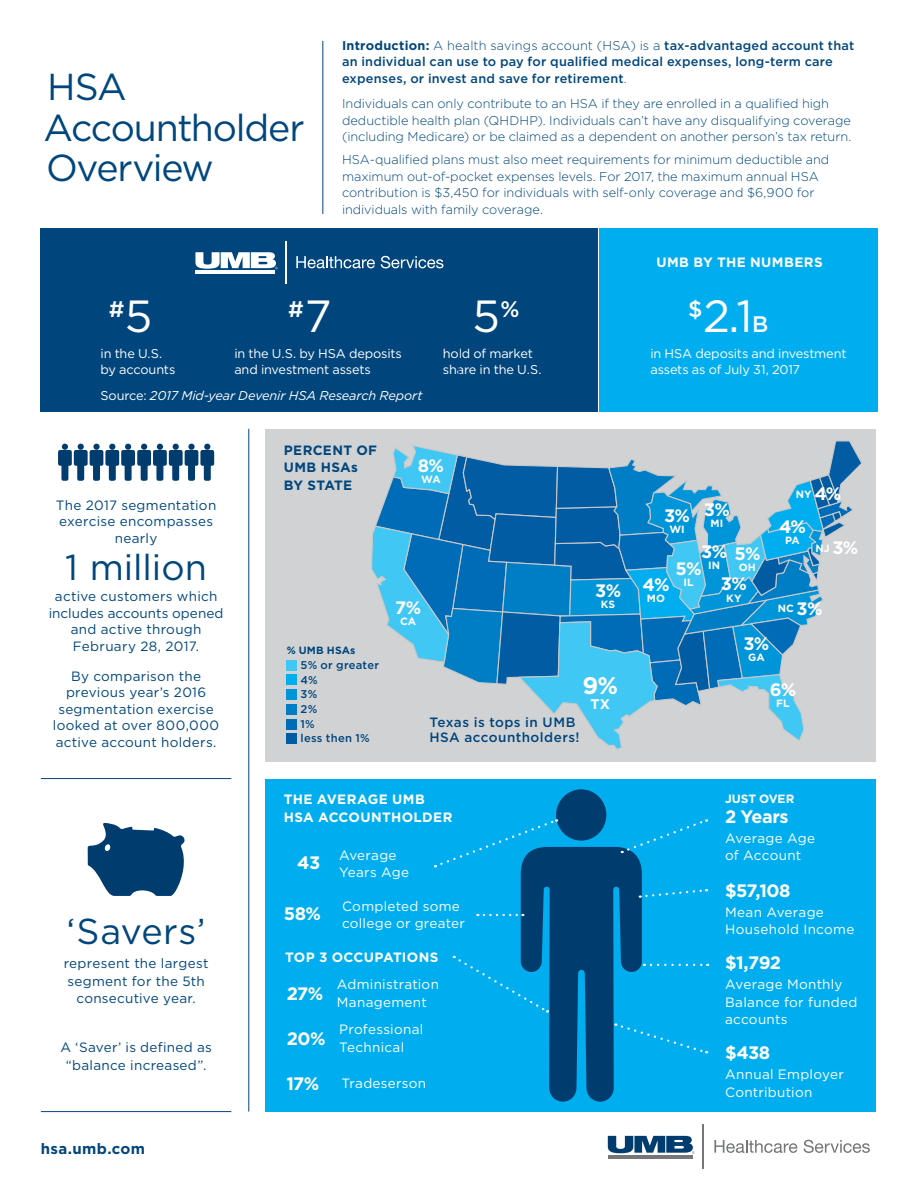
<style>
.page{position:relative;width:918px;height:1188px;background:#fff}
.page>*{position:absolute;margin:0;border:0;box-sizing:border-box;transform-origin:0 0}
._30pt{font:45px "Gotham";color:#fff}
.t1{font:37.5px/40.5px "Gotham";letter-spacing:-.035em;color:#00467c}
._9pt{font:36px "Gotham";color:#00467c}
._12pt-stat{font:700 24px "Gotham";color:#fff}
._30pt-2{font:500 22.5px "Gotham";color:#fff}
._12pt-stat-2{font:700 18px "Gotham";letter-spacing:-.035em;color:#fff}
._9pt-2{font:700 15px "Gotham";letter-spacing:.025em;color:#00467c}
._8_5{font:700 13.95px "Gotham";color:#fff}
._9pt-3{font:13.5px/16.5px "Gotham";letter-spacing:.02em;color:#00467c;text-align:center}
._9pt-stat{font:13.5px/17.5px "Gotham";letter-spacing:.02em;color:#fff}
._9pt-4{font:700 13.5px/17.5px "Gotham";letter-spacing:.03em;color:#fff}
._9pt-5{font:500 13.5px/15px "Gotham";letter-spacing:.035em;color:#00467c}
._9pt-6{font:700 13.5px/17.5px "Gotham";letter-spacing:.025em;color:#00467c}
._9pt-stat-2{font:700 13.5px "Gotham";letter-spacing:.02em;color:#fff}
._9pt-7{font:300 12.75px/16.5px "Gotham";letter-spacing:-.005em;color:#00467c}
._9pt-8{font:500 12.75px/16.5px "Gotham";letter-spacing:.015em;color:#00467c}
._8_5pt-stat{font:12.75px/16px "Gotham";letter-spacing:-.015em;color:#fff}
._8_5pt-stat-2{font:italic 12.75px "Gotham";letter-spacing:-.01em;color:#fff}
._12pt-stat-3{font:700 12px "Gotham";letter-spacing:-.01em;color:#fff}
._9pt-9{font:500 11.25px "Gotham";letter-spacing:.02em;color:#00467c}
._8_5-2{font:700 10.5px "Gotham";letter-spacing:.005em;color:#fff}
._12pt-stat-4{font:700 10.5px "Gotham";color:#fff}
._9pt-10{font:700 10.5px "Gotham";letter-spacing:.025em;color:#00467c}
.s1{font-weight:700}
.s2{font-weight:300}
.s3{font-weight:400;font-size:45px}
.s4{font-weight:500;font-size:22.5px}
.s5{font-style:normal}
.s6{font-size:18px}
</style>
<div class="page">
<div style="left:40px;top:228px;width:558px;height:184px;background:#00467c"></div>
<div style="left:599px;top:228px;width:279px;height:184px;background:#00aeef"></div>
<div style="left:266px;top:429px;width:610px;height:333px;background:#d1d2d4"></div>
<div style="left:266px;top:779px;width:610px;height:333px;background:#00aeef"></div>
<svg style="left:371px;top:441px;width:491px;height:309px"></svg>
<div style="left:287px;top:660px;width:10px;height:11px;background:#40c7f4"></div>
<div style="left:287px;top:675px;width:10px;height:10px;background:#00aeef"></div>
<div style="left:287px;top:689px;width:10px;height:11px;background:#0095d9"></div>
<div style="left:287px;top:704px;width:10px;height:11px;background:#007ec5"></div>
<div style="left:287px;top:719px;width:10px;height:10px;background:#006cb7"></div>
<div style="left:287px;top:733px;width:10px;height:11px;background:#015ca3"></div>
<hr style="left:285px;top:242px;width:1px;height:42px;background:#fff">
<svg style="left:296px;top:256px;width:79px;height:12px"></svg>
<svg style="left:381px;top:256px;width:62px;height:12px"></svg>
<hr style="left:195px;top:270px;width:80px;height:3px;background:#fff">
<svg style="left:195px;top:252px;width:83px;height:17px"></svg>
<hr style="left:703px;top:1125px;width:1px;height:44px;background:#747678">
<svg style="left:714px;top:1140px;width:83px;height:13px"></svg>
<svg style="left:804px;top:1140px;width:66px;height:13px"></svg>
<hr style="left:608px;top:1155px;width:84px;height:3px;background:#747678">
<svg style="left:608px;top:1136px;width:87px;height:18px"></svg>
<hr style="left:41px;top:778px;width:190px;height:1px;background:#00467c">
<hr style="left:41px;top:1111px;width:190px;height:1px;background:#00467c">
<svg style="left:58px;top:444px;width:156px;height:37px"></svg>
<hr style="left:322px;top:41px;width:1px;height:173px;background:#00467c">
<hr style="left:248px;top:429px;width:1px;height:683px;background:#00467c">
<svg style="left:435px;top:789px;width:273px;height:313px"></svg>
<svg style="left:88px;top:823px;width:97px;height:73px"></svg>
<p class="t1" style="left:44px;top:66px;width:263px">HSA<br>Accountholder<br>Overview</p>
<p class="_9pt-8" style="left:342px;top:37px;width:514px"><span class="s1">Introduction:</span> <span class="s2">A health savings account (HSA) is a</span> tax-advantaged account that an individual can use to pay for qualified medical expenses, long-term care expenses, or invest and save for retirement<span class="s2">.</span></p>
<p class="_9pt-7" style="left:342px;top:95px;width:511px">Individuals can only contribute to an HSA if they are enrolled in a qualified high deductible health plan (QHDHP). Individuals can’t have any disqualifying coverage (including Medicare) or be claimed as a dependent on another person’s tax return.</p>
<p class="_9pt-7" style="left:342px;top:151px;width:489px">HSA-qualified plans must also meet requirements for minimum deductible and maximum out-of-pocket expenses levels. For 2017, the maximum annual HSA contribution is $3,450 for individuals with self-only coverage and $6,900 for individuals with family coverage.</p>
<p class="_30pt-2" style="left:109px;top:295px;width:45px">#<span class="s3">5</span></p>
<p class="_30pt-2" style="left:288px;top:295px;width:45px">#<span class="s3">7</span></p>
<p class="_9pt-4" style="left:656px;top:253px;width:168px">UMB BY THE NUMBERS</p>
<p class="_30pt" style="left:472px;top:288px;width:49px">5<sup>%</sup></p>
<p class="_30pt" style="left:688px;top:288px;width:82px"><sup>$</sup>2.1<span class="s4">B</span></p>
<p class="_8_5pt-stat" style="left:100px;top:346px;width:76px">in the U.S. by accounts</p>
<p class="_8_5pt-stat" style="left:234px;top:346px;width:169px">in the U.S. by HSA deposits and investment assets</p>
<p class="_8_5pt-stat-2" style="left:100px;top:387px;width:324px"><span class="s5">Source:</span> 2017 Mid-year Devenir HSA Research Report</p>
<p class="_8_5pt-stat" style="left:443px;top:346px;width:100px">hold of market share in the U.S.</p>
<p class="_9pt-3" style="left:56px;top:497px;width:162px">The 2017 segmentation exercise encompasses nearly</p>
<p class="_9pt" style="left:65px;top:545px;width:143px">1 million</p>
<p class="_9pt-3" style="left:49px;top:588px;width:176px">active customers which includes accounts opened and active through<br>February 28, 2017.</p>
<p class="_9pt-3" style="left:53px;top:668px;width:168px">By comparison the previous year’s 2016 segmentation exercise looked at over 800,000 active account holders.</p>
<p class="_9pt" style="left:67px;top:908px;width:140px">‘Savers’</p>
<p class="_9pt-3" style="left:64px;top:954px;width:146px;line-height:17.5px">represent the largest segment for the 5th consecutive year.</p>
<p class="_9pt-3" style="left:60px;top:1038px;width:153px;line-height:17.5px">A ‘Saver’ is defined as “balance increased”.</p>
<p class="_9pt-2" style="left:41px;top:1138px;width:106px">hsa.umb.com</p>
<p class="_9pt-6" style="left:284px;top:441px;width:95px">PERCENT OF<br>UMB HSAs<br>BY STATE</p>
<p class="_12pt-stat-2" style="left:418px;top:453px;width:28px">8%</p>
<p class="_8_5-2" style="left:421px;top:472px;width:21px">WA</p>
<p class="_9pt-10" style="left:287px;top:644px;width:70px">% UMB HSAs</p>
<p class="_9pt-9" style="left:301px;top:658px;width:80px">5% or greater</p>
<p class="_9pt-9" style="left:301px;top:672px;width:19px">4%</p>
<p class="_9pt-9" style="left:301px;top:687px;width:18px">3%</p>
<p class="_9pt-9" style="left:301px;top:702px;width:18px">2%</p>
<p class="_9pt-9" style="left:301px;top:716px;width:16px">1%</p>
<p class="_9pt-9" style="left:301px;top:731px;width:70px">less then 1%</p>
<p class="_12pt-stat-2" style="left:395px;top:595px;width:28px">7%</p>
<p class="_8_5-2" style="left:400px;top:614px;width:18px">CA</p>
<p class="_12pt-stat-2" style="left:595px;top:579px;width:28px">3%</p>
<p class="_8_5-2" style="left:601px;top:597px;width:16px">KS</p>
<p class="_12pt-stat" style="left:582px;top:670px;width:37px">9%</p>
<p class="_8_5" style="left:591px;top:695px;width:21px">TX</p>
<p class="_9pt-5" style="left:430px;top:715px;width:152px">Texas is tops in UMB<br>HSA accountholders!</p>
<p class="_9pt-4" style="left:284px;top:791px;width:170px">THE AVERAGE UMB<br>HSA ACCOUNTHOLDER</p>
<p class="_12pt-stat-2" style="left:297px;top:851px;width:24px">43</p>
<p class="_9pt-stat" style="left:339px;top:846px;width:72px">Average<br>Years Age</p>
<p class="_12pt-stat-2" style="left:284px;top:902px;width:39px">58%</p>
<p class="_9pt-stat" style="left:342px;top:897px;width:125px">Completed some college or greater</p>
<p class="_9pt-stat-2" style="left:285px;top:948px;width:155px">TOP 3 OCCUPATIONS</p>
<p class="_9pt-stat" style="left:337px;top:975px;width:104px">Administration<br>Management</p>
<p class="_12pt-stat-2" style="left:287px;top:981px;width:38px">27%</p>
<p class="_9pt-stat" style="left:339px;top:1020px;width:86px">Professional<br>Technical</p>
<p class="_12pt-stat-2" style="left:287px;top:1026px;width:40px">20%</p>
<p class="_12pt-stat-2" style="left:286px;top:1071px;width:34px">17%</p>
<p class="_9pt-stat" style="left:342px;top:1074px;width:86px">Tradeserson</p>
<p class="_8_5pt-stat" style="left:650px;top:346px;width:198px">in HSA deposits and investment assets as of July 31, 2017</p>
<p class="_12pt-stat-2" style="left:664px;top:504px;width:28px">3%</p>
<p class="_8_5-2" style="left:669px;top:522px;width:17px">WI</p>
<p class="_12pt-stat-2" style="left:704px;top:498px;width:28px">3%</p>
<p class="_8_5-2" style="left:711px;top:516px;width:14px">MI</p>
<p class="_12pt-stat-2" style="left:701px;top:540px;width:61px">3% 5%</p>
<p class="_8_5-2" style="left:739px;top:560px;width:18px">OH</p>
<p class="_12pt-stat-2" style="left:675px;top:556px;width:27px">5%</p>
<p class="_8_5-2" style="left:683px;top:575px;width:12px">IL</p>
<p class="_8_5-2" style="left:708px;top:559px;width:13px">IN</p>
<p class="_12pt-stat-2" style="left:721px;top:572px;width:28px">3%</p>
<p class="_8_5-2" style="left:726px;top:591px;width:17px">KY</p>
<p class="_12pt-stat-2" style="left:643px;top:573px;width:28px">4%</p>
<p class="_8_5-2" style="left:647px;top:591px;width:20px">MO</p>
<p class="_12pt-stat-2" style="left:743px;top:631px;width:28px">3%</p>
<p class="_8_5-2" style="left:748px;top:650px;width:18px">GA</p>
<p class="_12pt-stat-4" style="left:796px;top:487px;width:47px">NY <span class="s6">4%</span></p>
<p class="_12pt-stat-2" style="left:779px;top:514px;width:28px">4%</p>
<p class="_8_5-2" style="left:785px;top:533px;width:16px">PA</p>
<p class="_12pt-stat-4" style="left:815px;top:541px;width:45px">NJ <span class="s6">3%</span></p>
<p class="_12pt-stat-4" style="left:778px;top:602px;width:46px">NC <span class="s6">3%</span></p>
<p class="_12pt-stat-2" style="left:770px;top:677px;width:28px">6%</p>
<p class="_8_5-2" style="left:776px;top:696px;width:15px">FL</p>
<p class="_12pt-stat-3" style="left:725px;top:791px;width:71px">JUST OVER</p>
<p class="_12pt-stat-2" style="left:725px;top:805px;width:65px">2 Years</p>
<p class="_9pt-stat" style="left:725px;top:829px;width:91px">Average Age of Account</p>
<p class="_12pt-stat-2" style="left:725px;top:878px;width:67px">$57,108</p>
<p class="_9pt-stat" style="left:725px;top:903px;width:131px">Mean Average<br>Household Income</p>
<p class="_12pt-stat-2" style="left:725px;top:951px;width:57px">$1,792</p>
<p class="_9pt-stat" style="left:725px;top:975px;width:134px">Average Monthly<br>Balance for funded accounts</p>
<p class="_12pt-stat-2" style="left:725px;top:1041px;width:47px">$438</p>
<p class="_9pt-stat" style="left:725px;top:1065px;width:120px">Annual Employer<br>Contribution</p>
</div>
